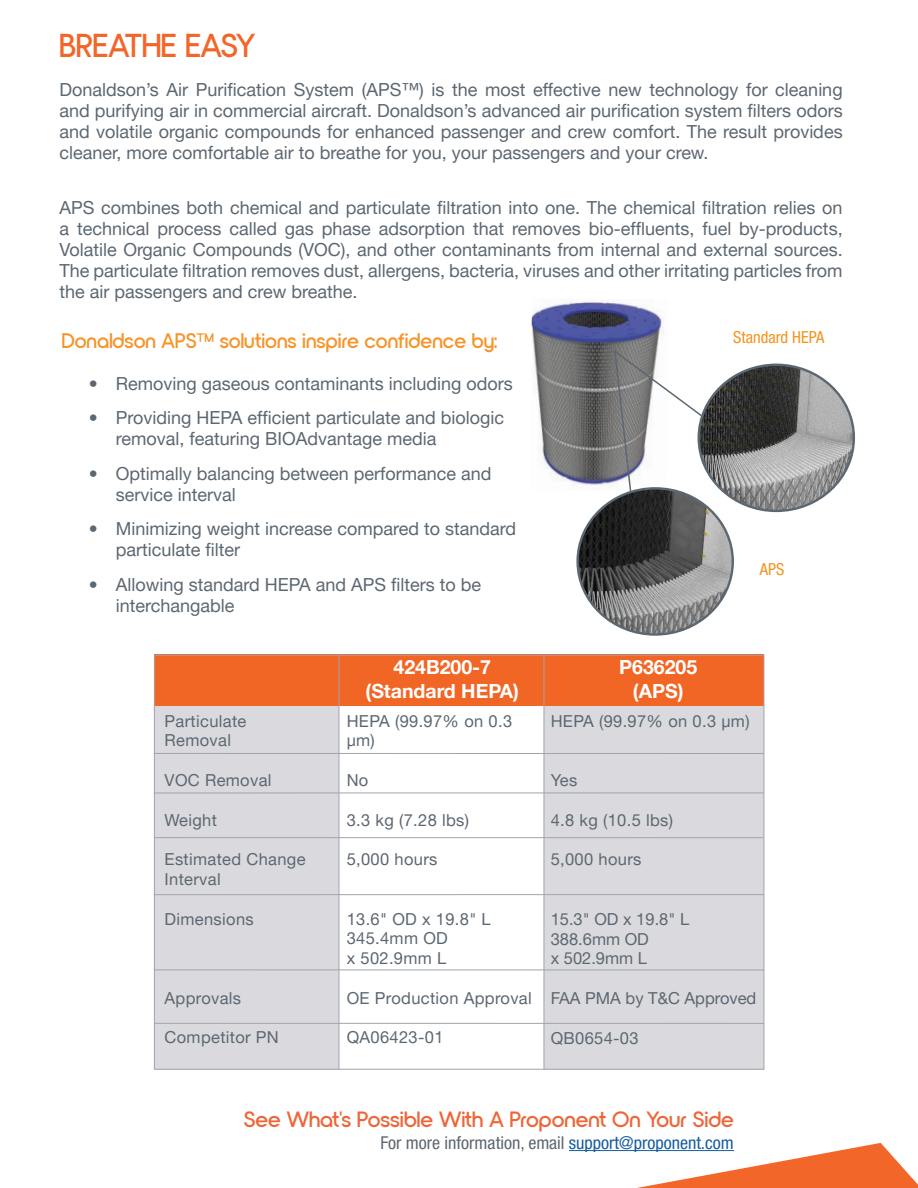
<style>
.page{position:relative;width:918px;height:1188px;background:#fff}
.page>*{position:absolute;margin:0;border:0;box-sizing:border-box;transform-origin:0 0}
.t1{font:600 33px "Nordique Pro";color:#f2662a}
.t2{font:600 22.05px "Nordique Pro";color:#ee6638}
.t3{font:600 21px "Nordique Pro";color:#f79328}
.t4{font:700 19.5px/23.4px "Helvetica Neue LT Pro";color:#fff;text-align:center}
.t5{font:18px/21px "Helvetica Neue LT Pro";color:#5c6771}
.t6{font:condensed 17.7px "Helvetica Neue LT Pro";color:#5d6770}
.t7{font:16.5px/19.8px "Helvetica Neue LT Pro";letter-spacing:.02em;color:#5c6771}
.t8{font:16.5px/19.8px "Helvetica Neue LT Pro";color:#5c6771}
.t9{font:condensed 16.5px "Helvetica Neue LT Pro";color:#f4931e}
.s1{color:#175d9e}
</style>
<div class="page">
<div style="left:154px;top:706px;width:185px;height:363px;background:#dadade"></div>
<div style="left:154px;top:654px;width:610px;height:52px;background:#f26625"></div>
<hr style="left:544px;top:654px;width:1px;height:415px;background:#a2a4ad">
<hr style="left:339px;top:655px;width:1px;height:414px;background:#a2a4ad">
<hr style="left:154px;top:753px;width:610px;height:1px;background:#a2a4ad">
<div style="left:544px;top:706px;width:220px;height:363px;background:#dadade"></div>
<hr style="left:154px;top:793px;width:610px;height:1px;background:#a2a4ad">
<hr style="left:154px;top:837px;width:610px;height:1px;background:#a2a4ad">
<hr style="left:154px;top:894px;width:610px;height:1px;background:#a2a4ad">
<hr style="left:154px;top:970px;width:610px;height:1px;background:#a2a4ad">
<img style="left:531px;top:299px;width:133px;height:187px">
<hr style="left:569px;top:1150px;width:165px;height:1px;background:#175d9e">
<img style="left:704px;top:365px;width:150px;height:146px">
<svg style="left:612px;top:348px;width:92px;height:140px"></svg>
<img style="left:579px;top:488px;width:154px;height:146px">
<svg style="left:637px;top:1143px;width:281px;height:45px"></svg>
<hr style="left:155px;top:1023px;width:609px;height:1px;background:#a2a4ad">
<h1 class="t1" style="left:60px;top:27px;width:197px">BREATHE EASY</h1>
<p class="t5" style="left:60px;top:78px;width:785px;text-align:justify">Donaldson’s Air Purification System (APS™) is the most effective new technology for cleaning and purifying air in commercial aircraft. Donaldson’s advanced air purification system filters odors and volatile organic compounds for enhanced passenger and crew comfort. The result provides cleaner, more comfortable air to breathe for you, your passengers and your crew.</p>
<p class="t5" style="left:60px;top:197px;width:785px;text-align:justify">APS combines both chemical and particulate filtration into one. The chemical filtration relies on a technical process called gas phase adsorption that removes bio-effluents, fuel by-products, Volatile Organic Compounds (VOC), and other contaminants from internal and external sources.<br>The particulate filtration removes dust, allergens, bacteria, viruses and other irritating particles from the air passengers and crew breathe.</p>
<p class="t3" style="left:62px;top:328px;width:437px">Donaldson APS™ solutions inspire confidence by:</p>
<p class="t5" style="left:89px;top:372px;width:426px">• Removing gaseous contaminants including odors</p>
<p class="t5" style="left:116px;top:407px;width:390px;text-indent:-27px">• Providing HEPA efficient particulate and biologic removal, featuring BIOAdvantage media</p>
<p class="t5" style="left:116px;top:462px;width:377px;text-indent:-27px">• Optimally balancing between performance and service interval</p>
<p class="t5" style="left:116px;top:518px;width:402px;text-indent:-27px">• Minimizing weight increase compared to standard particulate filter</p>
<p class="t5" style="left:116px;top:573px;width:367px;text-indent:-27px">• Allowing standard HEPA and APS filters to be interchangable</p>
<p class="t9" style="left:733px;top:328px;width:93px">Standard HEPA</p>
<p class="t9" style="left:760px;top:560px;width:26px">APS</p>
<p class="t7" style="left:165px;top:711px;width:83px">Particulate<br>Removal</p>
<p class="t7" style="left:165px;top:770px;width:108px">VOC Removal</p>
<p class="t7" style="left:165px;top:810px;width:54px">Weight</p>
<p class="t7" style="left:165px;top:849px;width:142px">Estimated Change<br>Interval</p>
<p class="t7" style="left:165px;top:909px;width:91px">Dimensions</p>
<p class="t7" style="left:165px;top:988px;width:78px">Approvals</p>
<p class="t7" style="left:165px;top:1027px;width:116px">Competitor PN</p>
<p class="t4" style="left:366px;top:655px;width:155px">424B200-7 (Standard HEPA)</p>
<p class="t4" style="left:619px;top:655px;width:80px">P636205 (APS)</p>
<p class="t7" style="left:347px;top:711px;width:167px">HEPA (99.97% on 0.3 μm)</p>
<p class="t7" style="left:347px;top:770px;width:23px">No</p>
<p class="t7" style="left:347px;top:810px;width:124px">3.3 kg (7.28 lbs)</p>
<p class="t7" style="left:347px;top:849px;width:92px">5,000 hours</p>
<p class="t7" style="left:347px;top:909px;width:146px">13.6" OD x 19.8" L<br>345.4mm OD<br>x 502.9mm L</p>
<p class="t7" style="left:347px;top:988px;width:187px">OE Production Approval</p>
<p class="t7" style="left:347px;top:1027px;width:98px">QA06423-01</p>
<p class="t7" style="left:551px;top:711px;width:200px">HEPA (99.97% on 0.3 μm)</p>
<p class="t7" style="left:551px;top:770px;width:28px">Yes</p>
<p class="t7" style="left:551px;top:810px;width:124px">4.8 kg (10.5 lbs)</p>
<p class="t7" style="left:551px;top:849px;width:92px">5,000 hours</p>
<p class="t8" style="left:551px;top:909px;width:140px">15.3" OD x 19.8" L<br>388.6mm OD<br>x 502.9mm L</p>
<p class="t8" style="left:551px;top:988px;width:207px">FAA PMA by T&amp;C Approved</p>
<p class="t7" style="left:551px;top:1028px;width:89px">QB0654-03</p>
<p class="t2" style="left:244px;top:1107px;width:492px">See What's Possible With A Proponent On Your Side</p>
<p class="t6" style="left:381px;top:1132px;width:355px">For more information, email <span class="s1">support@proponent.com</span></p>
</div>
